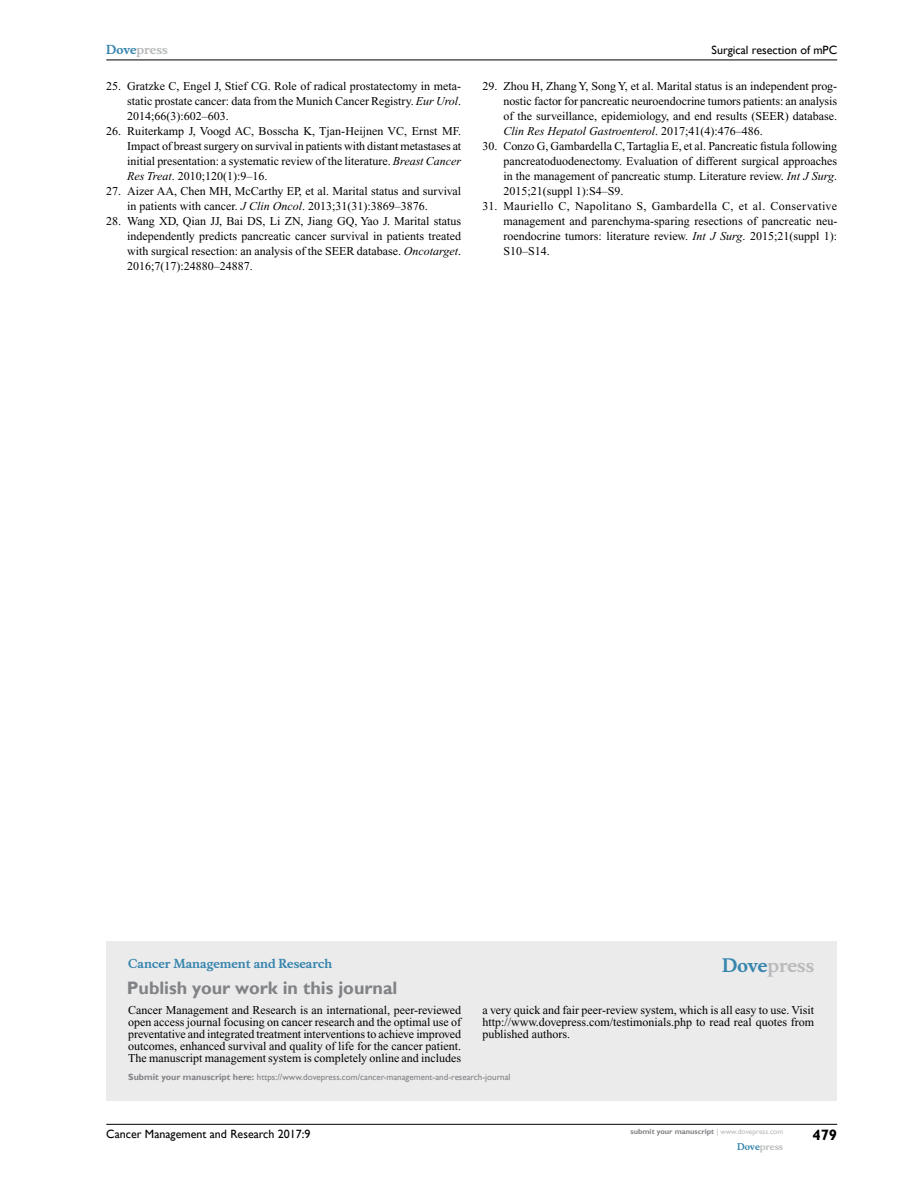
<style>
.page{position:relative;width:918px;height:1188px;background:#fff}
.page>*{position:absolute;margin:0;border:0;box-sizing:border-box;transform-origin:0 0}
.t1{font:700 18px "Gill Sans";color:#808285}
.t2{font:700 18px "Musee";color:#b8babc}
.t3{font:700 15px "Gill Sans";color:#000}
.t4{font:12px/15px "Times New Roman";color:#000;text-align:justify}
.t5{font:12px "Gill Sans";color:#000}
.t6{font:700 12px "Musee";color:#3785ad}
.t7{font:700 12px "Musee";color:#b8babc}
.t8{font:9px "Gill Sans";color:#808285}
.t9{font:700 9px "Musee";color:#b8babc}
.t10{font:700 7.5px "Gill Sans";color:#808285}
.s1{color:#3785ad}
.s2{font-style:italic}
.s3{font-weight:700}
.s4{font-weight:400;color:#b8babc}
</style>
<div class="page">
<div style="left:106px;top:941px;width:731px;height:159px;background:#ebebec"></div>
<hr style="left:106px;top:1124px;width:731px;height:1px;background:#000">
<hr style="left:106px;top:60px;width:731px;height:1px;background:#000">
<p class="t7" style="left:106px;top:43px;width:63px"><span class="s1">Dove</span>press</p>
<p class="t4" style="left:127px;top:79px;width:335px;text-indent:-21px">25. Gratzke C, Engel J, Stief CG. Role of radical prostatectomy in meta&shy;static prostate cancer: data from the Munich Cancer Registry. <span class="s2">Eur Urol</span>.<br>2014;66(3):602–603.</p>
<p class="t4" style="left:127px;top:124px;width:336px;text-indent:-21px">26. Ruiterkamp J, Voogd AC, Bosscha K, Tjan-Heijnen VC, Ernst MF.<br>Impact of breast surgery on survival in patients with distant metastases at initial presentation: a systematic review of the literature. <span class="s2">Breast Cancer Res Treat</span>. 2010;120(1):9–16.</p>
<p class="t4" style="left:127px;top:184px;width:335px;text-indent:-21px">27. Aizer AA, Chen MH, McCarthy EP, et al. Marital status and survival in patients with cancer. <span class="s2">J Clin Oncol</span>. 2013;31(31):3869–3876.</p>
<p class="t4" style="left:127px;top:214px;width:335px;text-indent:-21px">28. Wang XD, Qian JJ, Bai DS, Li ZN, Jiang GQ, Yao J. Marital status independently predicts pancreatic cancer survival in patients treated with surgical resection: an analysis of the SEER database. <span class="s2">Oncotarget</span>.<br>2016;7(17):24880–24887.</p>
<p class="t5" style="left:712px;top:43px;width:127px">Surgical resection of mPC</p>
<p class="t4" style="left:503px;top:79px;width:335px;text-indent:-21px">29. Zhou H, Zhang Y, Song Y, et al. Marital status is an independent prog&shy;nostic factor for pancreatic neuroendocrine tumors patients: an analysis of the surveillance, epidemiology, and end results (SEER) database.<br><span class="s2">Clin Res Hepatol Gastroenterol</span>. 2017;41(4):476–486.</p>
<p class="t4" style="left:503px;top:139px;width:335px;text-indent:-21px">30. Conzo G, Gambardella C, Tartaglia E, et al. Pancreatic fistula following pancreatoduodenectomy. Evaluation of different surgical approaches in the management of pancreatic stump. Literature review. <span class="s2">Int J Surg</span>.<br>2015;21(suppl 1):S4–S9.</p>
<p class="t4" style="left:503px;top:199px;width:336px;text-indent:-21px">31. Mauriello C, Napolitano S, Gambardella C, et al. Conservative management and parenchyma-sparing resections of pancreatic neu&shy;roendocrine tumors: literature review. <span class="s2">Int J Surg</span>. 2015;21(suppl 1):<br>S10–S14.</p>
<p class="t6" style="left:128px;top:956px;width:206px">Cancer Management and Research</p>
<h1 class="t1" style="left:127px;top:977px;width:272px">Publish your work in this journal</h1>
<h1 class="t2" style="left:722px;top:955px;width:94px"><span class="s1">Dove</span>press</h1>
<p class="t4" style="left:128px;top:1004px;width:334px;line-height:12px">Cancer Management and Research is an international, peer-reviewed open access journal focusing on cancer research and the optimal use of preventative and integrated treatment interventions to achieve improved outcomes, enhanced survival and quality of life for the cancer patient.<br>The manuscript management system is completely online and includes</p>
<p class="t4" style="left:482px;top:1004px;width:333px;line-height:12px">a very quick and fair peer-review system, which is all easy to use. Visit http://www.dovepress.com/testimonials.php to read real quotes from published authors.</p>
<p class="t8" style="left:128px;top:1072px;width:384px"><span class="s3">Submit your manuscript here:</span> https://www.dovepress.com/cancer-management-and-research-journal</p>
<p class="t5" style="left:106px;top:1127px;width:206px">Cancer Management and Research 2017:9</p>
<p class="t10" style="left:631px;top:1127px;width:154px">submit your manuscript <span class="s4">| www.dovepress.com</span></p>
<p class="t9" style="left:737px;top:1141px;width:48px"><span class="s1">Dove</span>press</p>
<p class="t3" style="left:812px;top:1126px;width:26px">479</p>
</div>
